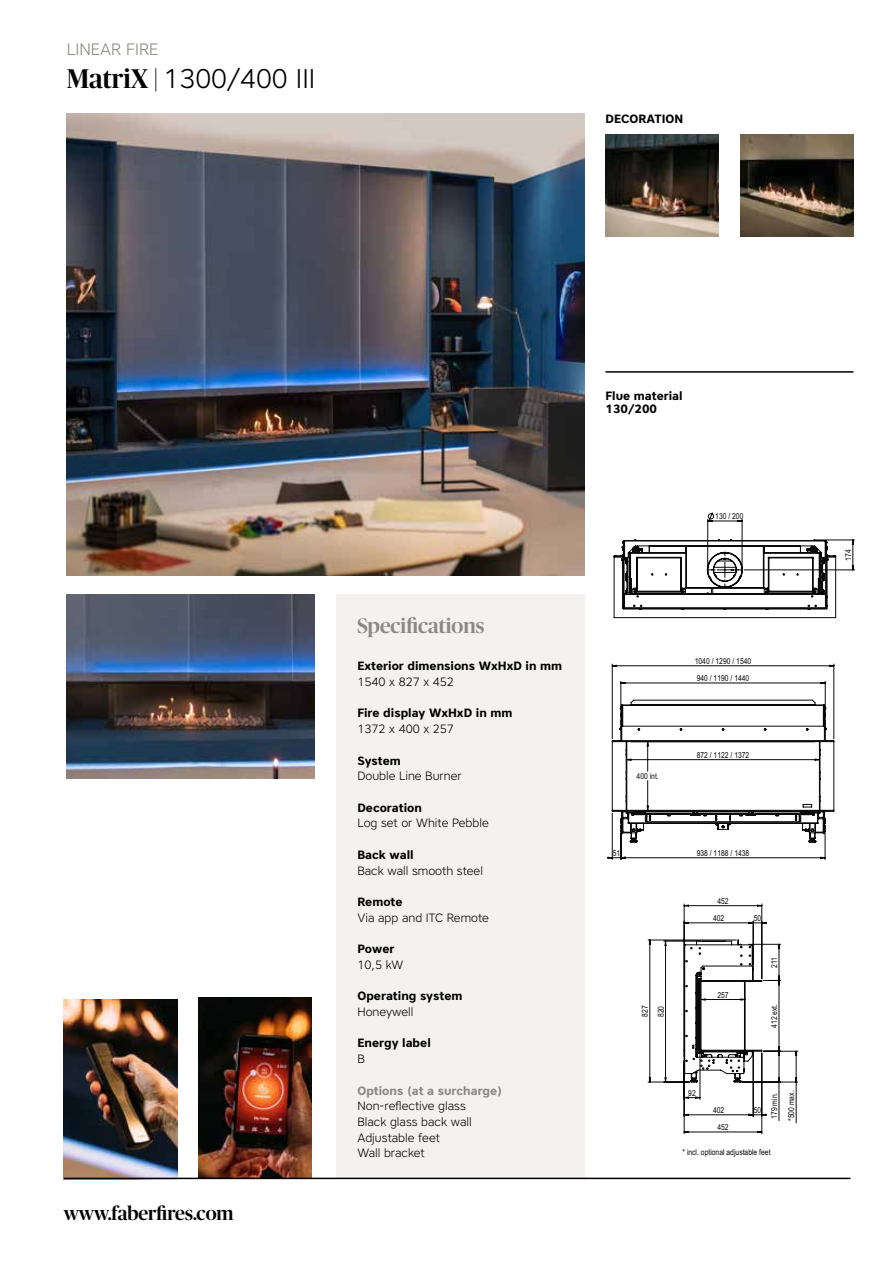
<style>
.page{position:relative;width:893px;height:1263px;background:#fff}
.page>*{position:absolute;margin:0;border:0;box-sizing:border-box;transform-origin:0 0}
.t1{font:300 27px "Core Sans A35";color:#000}
.t2{font:500 21px "Publico Banner";color:#8b8883}
.t3{font:500 19.35px "Publico Banner";color:#000}
.t4{font:300 16.5px "Core Sans A35";color:#8b8883}
.t5{font:300 12px/15.8px "Core Sans A35";color:#000}
.t6{font:700 12px/13.5px "Core Sans A65";color:#000}
.t7{font:700 12px "Core Sans A65";color:#8b8883}
.t8{font:8.25px/17.1px "Arial Narrow";color:#090909}
.s1{font-family:"Publico Banner";font-weight:500}
</style>
<div class="page">
<hr style="left:605px;top:371px;width:248px;height:2px;background:#000">
<div style="left:336px;top:594px;width:248px;height:585px;background:#f3f2f1"></div>
<img style="left:67px;top:114px;width:517px;height:461px">
<img style="left:67px;top:594px;width:248px;height:184px">
<svg style="left:608px;top:664px;width:226px;height:196px"></svg>
<svg style="left:648px;top:904px;width:150px;height:230px"></svg>
<svg style="left:614px;top:512px;width:241px;height:106px"></svg>
<img style="left:605px;top:135px;width:114px;height:101px">
<img style="left:740px;top:135px;width:113px;height:101px">
<img style="left:199px;top:997px;width:113px;height:180px">
<img style="left:64px;top:999px;width:113px;height:179px">
<hr style="left:64px;top:1178px;width:786px;height:1px;background:#000">
<h3 class="t4" style="left:67px;top:38px;width:93px">LINEAR FIRE</h3>
<h1 class="t1" style="left:67px;top:61px;width:250px"><span class="s1">MatriX |</span> 1300/400 III</h1>
<p class="t6" style="left:605px;top:111px;width:79px">DECORATION</p>
<h3 class="t3" style="left:64px;top:1200px;width:171px">www.faberfires.com</h3>
<h2 class="t2" style="left:357px;top:611px;width:129px">Specifications</h2>
<p class="t6" style="left:357px;top:659px;width:206px">Exterior dimensions WxHxD in mm</p>
<p class="t5" style="left:357px;top:674px;width:98px">1540 x 827 x 452</p>
<p class="t6" style="left:357px;top:706px;width:157px">Fire display WxHxD in mm</p>
<p class="t5" style="left:357px;top:721px;width:98px">1372 x 400 x 257</p>
<p class="t6" style="left:357px;top:753px;width:45px">System</p>
<p class="t5" style="left:357px;top:768px;width:106px">Double Line Burner</p>
<p class="t6" style="left:357px;top:800px;width:66px">Decoration</p>
<p class="t5" style="left:357px;top:815px;width:133px">Log set or White Pebble</p>
<p class="t6" style="left:357px;top:848px;width:58px">Back wall</p>
<p class="t5" style="left:357px;top:862px;width:127px">Back wall smooth steel</p>
<p class="t6" style="left:357px;top:895px;width:47px">Remote</p>
<p class="t5" style="left:357px;top:909px;width:133px">Via app and ITC Remote</p>
<p class="t6" style="left:357px;top:942px;width:38px">Power</p>
<p class="t5" style="left:357px;top:956px;width:47px">10,5 kW</p>
<p class="t6" style="left:357px;top:989px;width:107px">Operating system</p>
<p class="t5" style="left:357px;top:1004px;width:58px">Honeywell</p>
<p class="t6" style="left:357px;top:1036px;width:75px">Energy label</p>
<p class="t5" style="left:357px;top:1051px;width:9px">B</p>
<p class="t7" style="left:357px;top:1082px;width:146px">Options (at a surcharge)</p>
<p class="t5" style="left:357px;top:1098px;width:116px">Non-reflective glass<br>Black glass back wall<br>Adjustable feet<br>Wall bracket</p>
<p class="t6" style="left:605px;top:388px;width:79px">Flue material<br>130/200</p>
<p class="t8" style="left:715px;top:507px;width:30px">130 / 200</p>
<p class="t8" style="left:637px;top:767px;width:24px">400 int.</p>
<p class="t8" style="left:695px;top:652px;width:58px">1040 / 1290 / 1540</p>
<p class="t8" style="left:697px;top:669px;width:54px">940 / 1190 / 1440</p>
<p class="t8" style="left:697px;top:746px;width:54px">872 / 1122 / 1372</p>
<p class="t8" style="left:613px;top:844px;width:9px">51</p>
<p class="t8" style="left:636px;top:1017px;width:13px;rotate:-90deg">827</p>
<p class="t8" style="left:652px;top:1017px;width:13px;rotate:-90deg">820</p>
<p class="t8" style="left:697px;top:844px;width:54px">938 / 1188 / 1438</p>
<p class="t8" style="left:717px;top:892px;width:13px">452</p>
<p class="t8" style="left:713px;top:909px;width:13px">402</p>
<p class="t8" style="left:754px;top:909px;width:9px">50</p>
<p class="t8" style="left:717px;top:986px;width:13px">257</p>
<p class="t8" style="left:765px;top:968px;width:13px;rotate:-90deg">211</p>
<p class="t8" style="left:765px;top:1028px;width:26px;rotate:-90deg">412 ext.</p>
<p class="t8" style="left:688px;top:1084px;width:9px">92</p>
<p class="t8" style="left:713px;top:1101px;width:13px">402</p>
<p class="t8" style="left:717px;top:1118px;width:13px">452</p>
<p class="t8" style="left:754px;top:1101px;width:9px">50</p>
<p class="t8" style="left:765px;top:1121px;width:32px;rotate:-90deg">179 min. *500 max.</p>
<p class="t8" style="left:682px;top:1143px;width:90px">* incl. optional adjustable feet</p>
<p class="t8" style="left:839px;top:561px;width:13px;rotate:-90deg">174</p>
</div>
